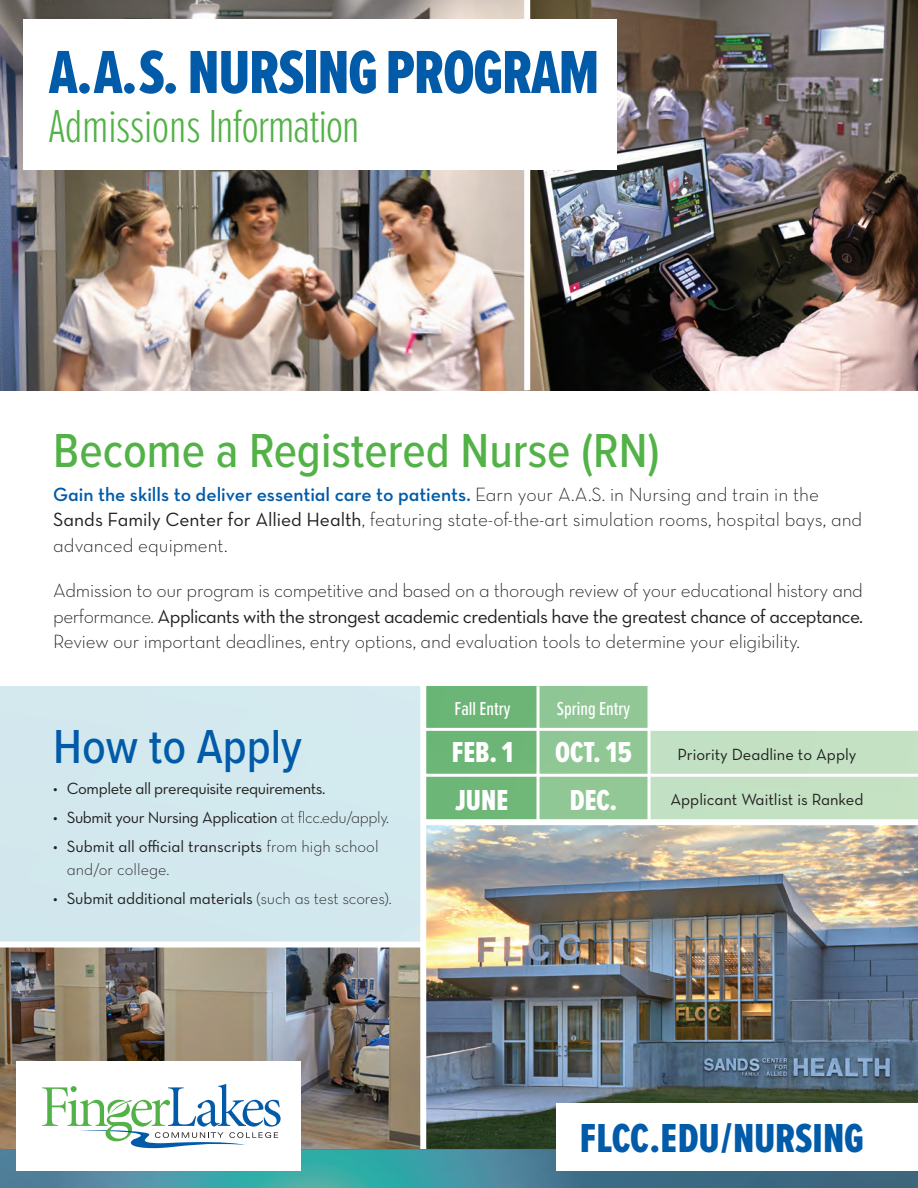
<style>
.page{position:relative;width:918px;height:1188px;background:#fff}
.page>*{position:absolute;margin:0;border:0;box-sizing:border-box;transform-origin:0 0}
.t1{font:63px "Proxima Nova Ex Cn Extrabld";letter-spacing:-.02em;color:#015ba9}
.t2{font:500 49.5px "Proxima Nova Cond";color:#53b247}
.t3{font:500 49.5px "Proxima Nova Cond";color:#015ba9}
.t4{font:300 48px "Proxima Nova Ex Cn";letter-spacing:-.025em;color:#53b247}
.t5{font:42px "Proxima Nova Ex Cn Extrabld";letter-spacing:-.005em;color:#015ba9}
.t6{font:30px "Proxima Nova Ex Cn Extrabld";color:#fff}
.t7{font:19.5px/25.5px "Neutraface Text Light Alt";letter-spacing:-.01em;color:#231f20}
.t8{font:19.5px "Neutraface Text Book Alt";letter-spacing:-.03em;color:#231f20}
.t9{font:19.5px "Neutraface Text Demi Alt";color:#015ba9}
.t10{font:500 19.5px "Proxima Nova Ex Cn";color:#fff}
.t11{font:16.5px "Neutraface Text Book Alt";letter-spacing:-.01em;color:#231f20}
.t12{font:16.5px "Neutraface Text Light Alt";color:#231f20}
.s1{font-family:"Neutraface Text Light Alt";color:#231f20}
.s2{font-family:"Neutraface Text Book Alt"}
.s3{font-family:"Neutraface Text Light Alt"}
</style>
<div class="page">
<div style="left:0;top:686px;width:420px;height:256px;background:#d2e9ee"></div>
<img style="left:426px;top:825px;width:492px;height:259px">
<img style="left:0;top:948px;width:420px;height:136px">
<svg style="left:426px;top:686px;width:222px;height:133px;background:#7ebe86"></svg>
<div style="left:651px;top:729px;width:267px;height:92px;background:#c3e1c3"></div>
<hr style="left:423px;top:774px;width:495px;height:3px;background:#fff">
<hr style="left:423px;top:728px;width:495px;height:3px;background:#fff">
<hr style="left:537px;top:686px;width:3px;height:135px;background:#fff">
<img style="left:0;top:0;width:918px;height:390px">
<div style="left:524px;top:0;width:6px;height:390px;background:#fff"></div>
<div style="left:422px;top:819px;width:496px;height:6px;background:#fff"></div>
<div style="left:23px;top:20px;width:594px;height:150px;background:#fff"></div>
<div style="left:17px;top:1061px;width:284px;height:110px;background:#fff"></div>
<svg style="left:0;top:1084px;width:918px;height:104px"></svg>
<div style="left:556px;top:1103px;width:362px;height:68px;background:#fff"></div>
<h1 class="t1" style="left:49px;top:26px;width:552px">A.A.S. NURSING PROGRAM</h1>
<h3 class="t4" style="left:49px;top:92px;width:312px">Admissions Information</h3>
<h2 class="t2" style="left:53px;top:414px;width:608px">Become a Registered Nurse (RN)</h2>
<p class="t9" style="left:53px;top:482px;width:767px">Gain the skills to deliver essential care to patients. <span class="s1">Earn your A.A.S. in Nursing and train in the</span></p>
<p class="t7" style="left:53px;top:506px;width:811px"><span class="s2">Sands Family Center for Allied Health</span>, featuring state-of-the-art simulation rooms, hospital bays, and advanced equipment.</p>
<p class="t7" style="left:53px;top:578px;width:811px">Admission to our program is competitive and based on a thorough review of your educational history and</p>
<p class="t8" style="left:53px;top:604px;width:812px"><span class="s3">performance.</span> Applicants with the strongest academic credentials have the greatest chance of acceptance.</p>
<p class="t7" style="left:53px;top:629px;width:748px">Review our important deadlines, entry options, and evaluation tools to determine your eligibility.</p>
<h2 class="t3" style="left:53px;top:710px;width:250px">How to Apply</h2>
<p class="t11" style="left:53px;top:778px;width:274px">• Complete all prerequisite requirements.</p>
<p class="t11" style="left:53px;top:807px;width:338px">• Submit your Nursing Application <span class="s3">at flcc.edu/apply.</span></p>
<p class="t11" style="left:53px;top:836px;width:327px">• Submit all official transcripts <span class="s3">from high school</span></p>
<p class="t12" style="left:67px;top:859px;width:104px">and/or college.</p>
<p class="t11" style="left:53px;top:888px;width:340px">• Submit additional materials <span class="s3">(such as test scores).</span></p>
<p class="t10" style="left:454px;top:694px;width:58px">Fall Entry</p>
<p class="t10" style="left:557px;top:694px;width:75px">Spring Entry</p>
<h3 class="t6" style="left:452px;top:730px;width:63px">FEB. 1</h3>
<h3 class="t6" style="left:455px;top:778px;width:55px">JUNE</h3>
<h3 class="t6" style="left:555px;top:730px;width:78px">OCT. 15</h3>
<h3 class="t6" style="left:570px;top:778px;width:49px">DEC.</h3>
<p class="t11" style="left:677px;top:744px;width:181px">Priority Deadline to Apply</p>
<p class="t11" style="left:670px;top:789px;width:195px">Applicant Waitlist is Ranked</p>
<h3 class="t5" style="left:580px;top:1108px;width:286px">FLCC.EDU/NURSING</h3>
</div>
